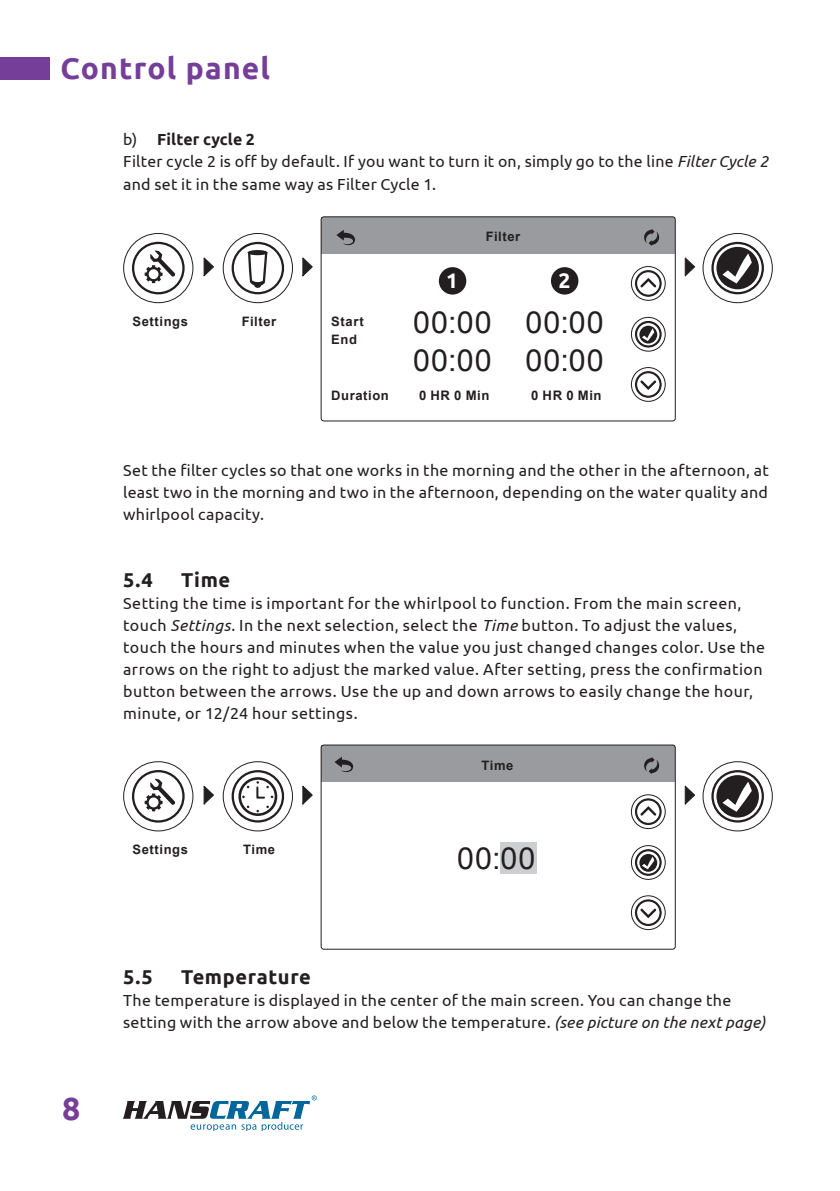
<style>
.page{position:relative;width:840px;height:1191px;background:#fff}
.page>*{position:absolute;margin:0;border:0;box-sizing:border-box;transform-origin:0 0}
.t1{font:700 32px "Ubuntu";color:#753e98}
.t2{font:30.4px/38px "Arial";letter-spacing:.035em;color:#231f20}
.t3{font:700 30px "Ubuntu";letter-spacing:.04em;color:#753e98}
.t4{font:700 21px "Ubuntu";color:#fff}
.t5{font:700 20px "Ubuntu";letter-spacing:.03em;color:#231f20}
.t6{font:16px/22px "Ubuntu";letter-spacing:.025em;color:#231f20}
.t7{font:700 13.2px "Arial";letter-spacing:.045em;color:#231f20}
.t8{font:700 13px/18px "Arial";letter-spacing:.045em;color:#231f20}
.s1{font-weight:700}
.s2{font-style:italic}
</style>
<div class="page">
<svg style="left:123px;top:1095px;width:193px;height:35px"></svg>
<div style="left:0;top:57px;width:50px;height:22px;background:#753e98"></div>
<div style="left:123px;top:761px;width:70px;height:70px;border:1px solid #231f20;border-radius:50%"></div>
<svg style="left:132px;top:770px;width:52px;height:52px"></svg>
<div style="left:222px;top:761px;width:71px;height:70px;border:1px solid #231f20;border-radius:50%"></div>
<svg style="left:204px;top:785px;width:10px;height:19px"></svg>
<svg style="left:684px;top:785px;width:10px;height:19px"></svg>
<svg style="left:302px;top:785px;width:10px;height:19px"></svg>
<div style="left:702px;top:761px;width:70px;height:70px;border:1px solid #231f20;border-radius:50%"></div>
<svg style="left:711px;top:770px;width:52px;height:52px"></svg>
<svg style="left:231px;top:770px;width:53px;height:52px"></svg>
<div style="left:630px;top:794px;width:35px;height:35px;border:1px solid #231f20;border-radius:50%"></div>
<svg style="left:634px;top:798px;width:27px;height:27px"></svg>
<div style="left:630px;top:845px;width:35px;height:35px;border:1px solid #231f20;border-radius:50%"></div>
<div style="left:630px;top:895px;width:35px;height:35px;border:1px solid #231f20;border-radius:50%"></div>
<svg style="left:634px;top:899px;width:27px;height:27px"></svg>
<svg style="left:634px;top:849px;width:27px;height:26px"></svg>
<div style="left:321px;top:745px;width:353px;height:37px;background:#999b9e"></div>
<svg style="left:644px;top:757px;width:14px;height:17px"></svg>
<div style="left:500px;top:842px;width:36px;height:32px;background:#cdced0"></div>
<svg style="left:334px;top:757px;width:19px;height:15px"></svg>
<div style="left:320px;top:744px;width:355px;height:205px;border:1px solid #231f20;border-radius:3px"></div>
<div style="left:123px;top:233px;width:70px;height:70px;border:1px solid #231f20;border-radius:50%"></div>
<svg style="left:132px;top:242px;width:52px;height:52px"></svg>
<div style="left:222px;top:233px;width:71px;height:70px;border:1px solid #231f20;border-radius:50%"></div>
<svg style="left:231px;top:242px;width:53px;height:52px"></svg>
<svg style="left:204px;top:257px;width:10px;height:19px"></svg>
<svg style="left:684px;top:257px;width:10px;height:19px"></svg>
<svg style="left:302px;top:257px;width:10px;height:19px"></svg>
<div style="left:702px;top:233px;width:70px;height:70px;border:1px solid #231f20;border-radius:50%"></div>
<svg style="left:711px;top:242px;width:52px;height:52px"></svg>
<div style="left:438px;top:267px;width:28px;height:27px;background:#231f20;border-radius:50%"></div>
<div style="left:550px;top:267px;width:28px;height:27px;background:#231f20;border-radius:50%"></div>
<div style="left:630px;top:266px;width:35px;height:35px;border:1px solid #231f20;border-radius:50%"></div>
<svg style="left:634px;top:270px;width:27px;height:27px"></svg>
<div style="left:630px;top:317px;width:35px;height:34px;border:1px solid #231f20;border-radius:50%"></div>
<div style="left:630px;top:367px;width:35px;height:35px;border:1px solid #231f20;border-radius:50%"></div>
<svg style="left:634px;top:371px;width:27px;height:27px"></svg>
<svg style="left:634px;top:321px;width:27px;height:26px"></svg>
<div style="left:321px;top:217px;width:353px;height:37px;background:#999b9e"></div>
<svg style="left:644px;top:229px;width:14px;height:17px"></svg>
<svg style="left:336px;top:230px;width:19px;height:15px"></svg>
<div style="left:320px;top:216px;width:355px;height:205px;border:1px solid #231f20;border-radius:3px"></div>
<h3 class="t3" style="left:61px;top:50px;width:211px">Control panel</h3>
<p class="t6" style="left:123px;top:128px;width:646px">b) <span class="s1">Filter cycle 2<br></span>Filter cycle 2 is off by default. If you want to turn it on, simply go to the line <span class="s2">Filter Cycle 2 </span>and set it in the same way as Filter Cycle 1.</p>
<p class="t8" style="left:132px;top:312px;width:57px">Settings</p>
<p class="t8" style="left:241px;top:312px;width:36px">Filter</p>
<p class="t8" style="left:331px;top:313px;width:34px">Start<br>End</p>
<p class="t8" style="left:331px;top:387px;width:59px">Duration</p>
<p class="t8" style="left:485px;top:227px;width:36px">Filter</p>
<h3 class="t4" style="left:446px;top:268px;width:13px">1</h3>
<h3 class="t4" style="left:558px;top:268px;width:13px">2</h3>
<h2 class="t2" style="left:413px;top:303px;width:192px">00:00 00:00<br>00:00 00:00</h2>
<p class="t7" style="left:419px;top:386px;width:72px">0 HR 0 Min</p>
<p class="t7" style="left:531px;top:386px;width:72px">0 HR 0 Min</p>
<p class="t6" style="left:123px;top:459px;width:647px;text-align:justify">Set the filter cycles so that one works in the morning and the other in the afternoon, at least two in the morning and two in the afternoon, depending on the water quality and whirlpool capacity.</p>
<p class="t5" style="left:123px;top:567px;width:31px">5.4</p>
<p class="t5" style="left:181px;top:567px;width:50px">Time</p>
<p class="t6" style="left:123px;top:591px;width:643px">Setting the time is important for the whirlpool to function. From the main screen, touch <span class="s2">Settings</span>. In the next selection, select the <span class="s2">Time</span> button. To adjust the values, touch the hours and minutes when the value you just changed changes color. Use the arrows on the right to adjust the marked value. After setting, press the confirmation button between the arrows. Use the up and down arrows to easily change the hour, minute, or 12/24 hour settings.</p>
<p class="t8" style="left:132px;top:841px;width:57px">Settings</p>
<p class="t8" style="left:243px;top:841px;width:34px">Time</p>
<p class="t8" style="left:481px;top:757px;width:34px">Time</p>
<h2 class="t2" style="left:457px;top:840px;width:80px">00:00</h2>
<h1 class="t1" style="left:62px;top:1089px;width:20px">8</h1>
<p class="t5" style="left:123px;top:964px;width:31px">5.5</p>
<p class="t5" style="left:181px;top:964px;width:131px">Temperature</p>
<p class="t6" style="left:123px;top:988px;width:643px">The temperature is displayed in the center of the main screen. You can change the setting with the arrow above and below the temperature. <span class="s2">(see picture on the next page)</span></p>
</div>
